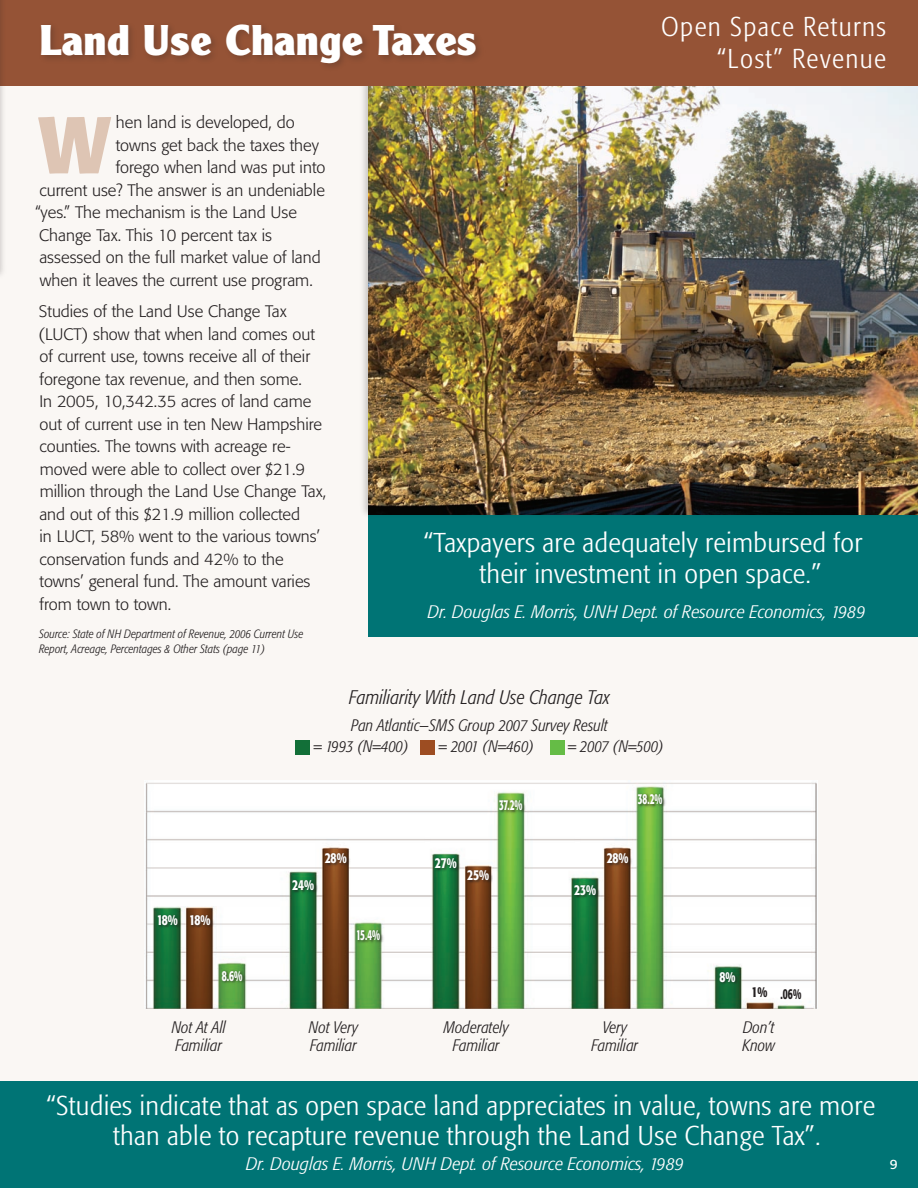
<style>
.page{position:relative;width:918px;height:1188px;background:#faf7f4}
.page>*{position:absolute;margin:0;border:0;box-sizing:border-box;transform-origin:0 0}
.t1{font:700 condensed 79.65px "Formata";color:#dec5b4}
.t2{font:900 42px "Clearface Gothic LH";letter-spacing:.015em;color:#fff}
.t3{font:300 condensed 27px/31.5px "Formata";letter-spacing:.01em;color:#fff;text-align:center;scale:1.1 1}
.t4{font:300 condensed 27px/31.5px "Formata";letter-spacing:.05em;color:#fff;text-align:right;scale:1.05 1}
.t5{font:italic 300 condensed 19.5px "Formata";color:#231f20}
.t6{font:italic 300 condensed 18px "Formata";color:#fff;scale:1.1 1}
.t7{font:300 16.5px/22.5px "Formata";color:#231f20}
.t8{font:italic 300 condensed 16.5px/18px "Formata";color:#231f20}
.t9{font:500 condensed 15px "Formata";letter-spacing:-.01em;color:#fff;scale:.84 1}
.t10{font:500 condensed 15px "Formata";letter-spacing:-.01em;color:#fff;scale:.67 1}
.t11{font:500 condensed 15px "Formata";color:#231f20;scale:.84 1}
.t12{font:500 condensed 15px "Formata";letter-spacing:-.01em;color:#fff;scale:.7 1}
.t13{font:13.5px "Formata";color:#fff}
.t14{font:italic 300 condensed 12px/15px "Formata";color:#231f20}
</style>
<div class="page">
<div style="left:369px;top:511px;width:549px;height:125px;background:#007475"></div>
<div style="left:359px;top:71px;width:559px;height:448px;background:#231f20;opacity:.23"></div>
<img style="left:369px;top:86px;width:549px;height:429px">
<div style="left:0;top:0;width:918px;height:86px;background:#955336"></div>
<div style="left:0;top:0;width:7px;height:280px;background:#231f20;opacity:.23"></div>
<img style="left:0;top:0;width:1px;height:269px">
<div style="left:38px;top:20px;width:448px;height:52px;background:#231f20;opacity:.25"></div>
<div style="left:0;top:1081px;width:918px;height:107px;background:#007475"></div>
<div style="left:295px;top:740px;width:15px;height:14px;background:#126f38"></div>
<div style="left:420px;top:740px;width:15px;height:14px;background:#9d4d22"></div>
<div style="left:550px;top:740px;width:14px;height:14px;background:#65bc46"></div>
<img style="left:146px;top:782px;width:671px;height:226px">
<div style="left:156px;top:913px;width:26px;height:17px;background:#231f20;opacity:.75"></div>
<div style="left:189px;top:913px;width:25px;height:17px;background:#231f20;opacity:.75"></div>
<div style="left:220px;top:968px;width:27px;height:17px;background:#231f20;opacity:.75"></div>
<div style="left:291px;top:877px;width:27px;height:17px;background:#231f20;opacity:.75"></div>
<div style="left:323px;top:851px;width:28px;height:16px;background:#231f20;opacity:.75"></div>
<div style="left:355px;top:927px;width:29px;height:17px;background:#231f20;opacity:.75"></div>
<div style="left:433px;top:855px;width:28px;height:17px;background:#231f20;opacity:.75"></div>
<div style="left:466px;top:867px;width:27px;height:17px;background:#231f20;opacity:.75"></div>
<div style="left:497px;top:798px;width:30px;height:16px;background:#231f20;opacity:.75"></div>
<div style="left:573px;top:883px;width:27px;height:16px;background:#231f20;opacity:.75"></div>
<div style="left:605px;top:851px;width:28px;height:16px;background:#231f20;opacity:.75"></div>
<div style="left:636px;top:791px;width:31px;height:17px;background:#231f20;opacity:.75"></div>
<div style="left:718px;top:969px;width:22px;height:17px;background:#231f20;opacity:.75"></div>
<h2 class="t2" style="left:40px;top:14px;width:438px">Land Use Change Taxes</h2>
<h3 class="t4" style="left:661px;top:12px;width:216px">Open Space Returns “Lost” Revenue</h3>
<h1 class="t1" style="left:38px;top:96px;width:75px">W</h1>
<p class="t7" style="left:116px;top:112px;width:180px">hen land is developed, do</p>
<p class="t7" style="left:116px;top:134px;width:205px">towns get back the taxes they</p>
<p class="t7" style="left:116px;top:157px;width:211px">forego when land was put into</p>
<p class="t7" style="left:40px;top:179px;width:287px">current use? The answer is an undeniable</p>
<p class="t7" style="left:35px;top:202px;width:264px">“yes.” The mechanism is the Land Use</p>
<p class="t7" style="left:39px;top:224px;width:234px">Change Tax. This 10 percent tax is</p>
<p class="t7" style="left:39px;top:247px;width:283px">assessed on the full market value of land</p>
<p class="t7" style="left:40px;top:269px;width:275px">when it leaves the current use program.</p>
<p class="t7" style="left:38px;top:300px;width:289px">Studies of the Land Use Change Tax (LUCT) show that when land comes out of current use, towns receive all of their foregone tax revenue, and then some.<br>In 2005, 10,342.35 acres of land came out of current use in ten New Hampshire counties. The towns with acreage re&shy;moved were able to collect over $21.9 million through the Land Use Change Tax, and out of this $21.9 million collected<br>in LUCT, 58% went to the various towns’ conservation funds and 42% to the towns’ general fund. The amount varies from town to town.</p>
<p class="t14" style="left:39px;top:626px;width:266px">Source: State of NH Department of Revenue, 2006 Current Use<br>Report, Acreage, Percentages &amp; Other Stats (page 11)</p>
<h3 class="t3" style="left:423px;top:527px;width:401px">“Taxpayers are adequately reimbursed for their investment in open space.”</h3>
<p class="t6" style="left:428px;top:602px;width:399px">Dr. Douglas E. Morris, UNH Dept. of Resource Economics, 1989</p>
<p class="t5" style="left:349px;top:686px;width:262px">Familiarity With Land Use Change Tax</p>
<p class="t8" style="left:314px;top:715px;width:296px;line-height:21px;text-indent:37px">Pan Atlantic—SMS Group 2007 Survey Result = 1993 (N=400)</p>
<p class="t8" style="left:439px;top:738px;width:97px">= 2001 (N=460)</p>
<p class="t8" style="left:568px;top:738px;width:97px">= 2007 (N=500)</p>
<p class="t9" style="left:157px;top:911px;width:65px">18% 18%</p>
<p class="t12" style="left:222px;top:966px;width:31px">8.6%</p>
<p class="t9" style="left:292px;top:876px;width:28px">24%</p>
<p class="t9" style="left:325px;top:849px;width:28px">28%</p>
<p class="t10" style="left:356px;top:926px;width:37px">15.4%</p>
<p class="t10" style="left:499px;top:796px;width:37px">37.2%</p>
<p class="t9" style="left:435px;top:854px;width:28px">27%</p>
<p class="t9" style="left:467px;top:866px;width:28px">25%</p>
<p class="t10" style="left:638px;top:790px;width:38px">38.2%</p>
<p class="t9" style="left:574px;top:881px;width:28px">23%</p>
<p class="t9" style="left:607px;top:849px;width:28px">28%</p>
<p class="t9" style="left:720px;top:967px;width:21px">8%</p>
<p class="t11" style="left:752px;top:985px;width:61px">1% .06%</p>
<p class="t8" style="left:172px;top:1018px;width:56px">Not At All<br>Familiar</p>
<p class="t8" style="left:309px;top:1018px;width:51px">Not Very<br>Familiar</p>
<p class="t8" style="left:444px;top:1018px;width:67px;text-align:center">Moderately<br>Familiar</p>
<p class="t8" style="left:592px;top:1018px;width:48px;text-align:center">Very<br>Familiar</p>
<p class="t8" style="left:743px;top:1018px;width:34px">Don’t<br>Know</p>
<h3 class="t3" style="left:46px;top:1091px;width:755px;line-height:30px">“Studies indicate that as open space land appreciates in value, towns are more than able to recapture revenue through the Land Use Change Tax”.</h3>
<p class="t6" style="left:246px;top:1154px;width:399px">Dr. Douglas E. Morris, UNH Dept. of Resource Economics, 1989</p>
<p class="t13" style="left:890px;top:1156px;width:9px">9</p>
</div>
